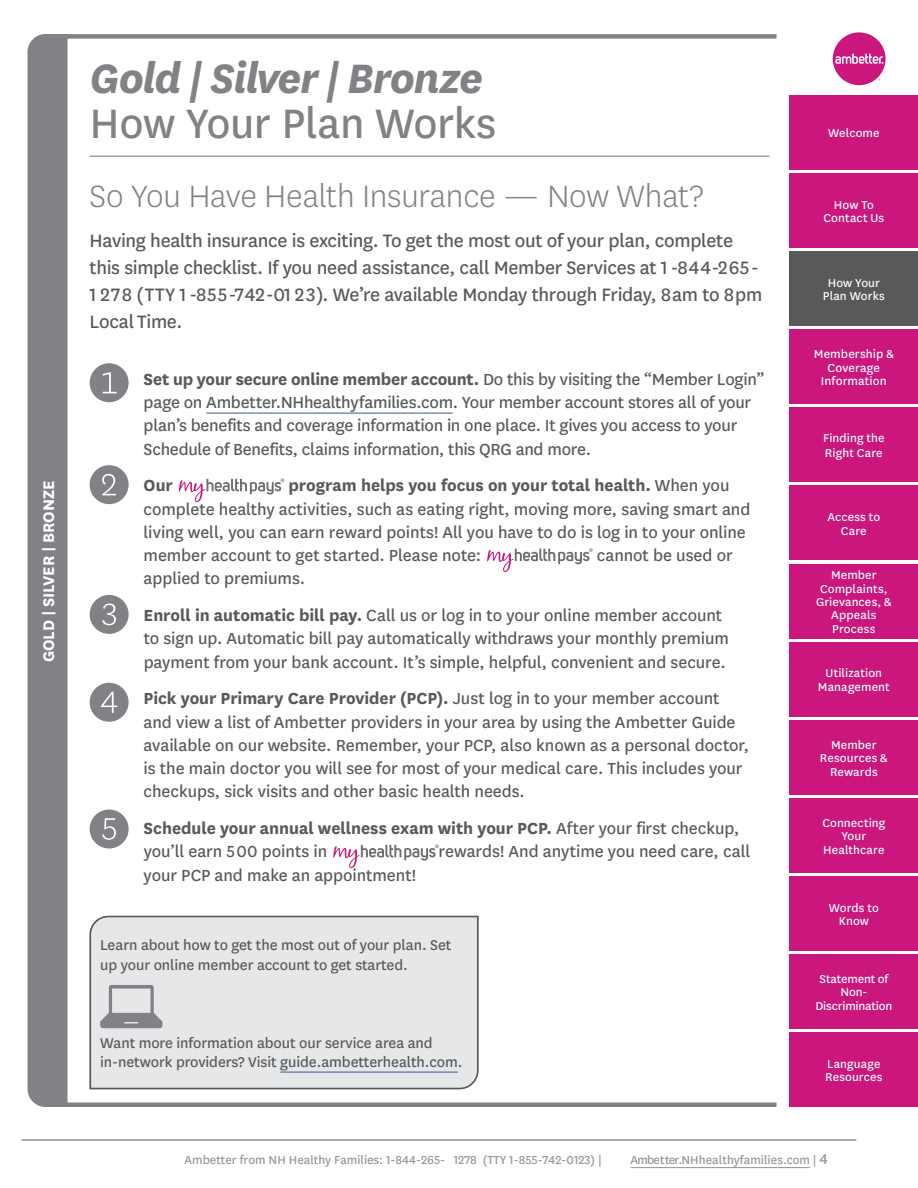
<style>
.page{position:relative;width:918px;height:1188px;background:#fff}
.page>*{position:absolute;margin:0;border:0;box-sizing:border-box;transform-origin:0 0}
.t1{font:italic 700 48px "Hltqsl Centene Sans";letter-spacing:-.035em;color:#808285}
.t2{font:48px "Kbngxs Centene Sans";letter-spacing:-.01em;color:#808285}
.t3{font:300 36px "Vskqts Centene Sans";letter-spacing:-.01em;color:#808285}
.t4{font:21px/27px "Kbngxs Centene Sans";letter-spacing:-.015em;color:#58595b}
.t5{font:18.75px/23.2px "Kbngxs Centene Sans";letter-spacing:-.005em;color:#58595b}
.t6{font:700 18.75px "Cfgcbm Centene Sans";color:#58595b}
.t7{font:700 18px "Cfgcbm Centene Sans";letter-spacing:-.01em;color:#fff}
.t8{font:16.5px/19.5px "Kbngxs Centene Sans";letter-spacing:-.005em;color:#58595b}
.t9{font:13.5px "Kbngxs Centene Sans";color:#939598}
.t10{font:13.5px/13.5px "Nnplcg Centene Sans";letter-spacing:.01em;color:#fff;text-align:center}
.t11{font:13.35px/13.4px "Krrgyg Centene Sans";letter-spacing:.01em;color:#fff;text-align:center}
.t12{font:13.35px/13.4px "Xxymkq Centene Sans";letter-spacing:-.015em;color:#fff;text-align:center}
.t13{font:13.35px/13.4px "Ytxtcs Centene Sans";letter-spacing:.01em;color:#fff;text-align:center}
.t14{font:13.35px/13.4px "Csbshs Centene Sans";letter-spacing:.01em;color:#fff;text-align:center}
.t15{font:13.35px/13.4px "Ynfbfy Centene Sans";letter-spacing:.01em;color:#fff;text-align:center}
.t16{font:13.35px/14.9px "Pfwvvy Centene Sans";letter-spacing:.005em;color:#fff}
.t17{font:13.35px/13.4px "Rcpyxn Centene Sans";letter-spacing:.01em;color:#fff}
.t18{font:13.35px/13.4px "Gncprm Centene Sans";letter-spacing:.005em;color:#fff;text-align:center}
.t19{font:13.35px/13.4px "Chtbpk Centene Sans";letter-spacing:.01em;color:#fff;text-align:center}
.t20{font:13.35px/13.4px "Nmhnsj Centene Sans";letter-spacing:.01em;color:#fff;text-align:center}
.t21{font:13.35px/13.4px "Tysscs Centene Sans";letter-spacing:.005em;color:#fff;text-align:center}
.t22{font:13.35px "Qrybnh Centene Sans";letter-spacing:.01em;color:#fff}
.s1{font-family:"Cfgcbm Centene Sans";font-weight:700}
.s2{font-size:16.5px}
</style>
<div class="page">
<div style="left:790px;top:95px;width:128px;height:75px;background:#cb177d"></div>
<div style="left:790px;top:173px;width:128px;height:75px;background:#cb177d"></div>
<div style="left:790px;top:329px;width:128px;height:75px;background:#cb177d"></div>
<div style="left:790px;top:407px;width:128px;height:75px;background:#cb177d"></div>
<div style="left:790px;top:486px;width:128px;height:74px;background:#cb177d"></div>
<div style="left:790px;top:564px;width:128px;height:74px;background:#cb177d"></div>
<div style="left:790px;top:642px;width:128px;height:75px;background:#cb177d"></div>
<div style="left:790px;top:720px;width:128px;height:75px;background:#cb177d"></div>
<div style="left:833px;top:32px;width:53px;height:53px;background:#cb177d;border-radius:50%"></div>
<svg style="left:835px;top:54px;width:48px;height:10px"></svg>
<div style="left:790px;top:798px;width:128px;height:75px;background:#cb177d"></div>
<div style="left:790px;top:876px;width:128px;height:75px;background:#cb177d"></div>
<div style="left:790px;top:954px;width:128px;height:75px;background:#cb177d"></div>
<div style="left:790px;top:1032px;width:128px;height:75px;background:#cb177d"></div>
<hr style="left:22px;top:1140px;width:834px;height:1px;background:#58595b">
<hr style="left:631px;top:1167px;width:179px;height:1px;background:#939598">
<div style="left:790px;top:251px;width:128px;height:75px;background:#58595b"></div>
<hr style="left:90px;top:156px;width:680px;height:1px;background:#808285">
<hr style="left:206px;top:413px;width:247px;height:1px;background:#3a53a4">
<div style="left:90px;top:363px;width:39px;height:39px;background:#808285;border-radius:50%"></div>
<svg style="left:103px;top:372px;width:14px;height:21px"></svg>
<div style="left:90px;top:465px;width:39px;height:39px;background:#808285;border-radius:50%"></div>
<svg style="left:102px;top:474px;width:14px;height:21px"></svg>
<svg style="left:179px;top:479px;width:105px;height:23px"></svg>
<svg style="left:487px;top:548px;width:106px;height:24px"></svg>
<div style="left:90px;top:595px;width:39px;height:39px;background:#808285;border-radius:50%"></div>
<svg style="left:102px;top:603px;width:14px;height:22px"></svg>
<div style="left:90px;top:683px;width:39px;height:39px;background:#808285;border-radius:50%"></div>
<svg style="left:101px;top:692px;width:16px;height:21px"></svg>
<div style="left:90px;top:810px;width:39px;height:39px;background:#808285;border-radius:50%"></div>
<svg style="left:102px;top:818px;width:14px;height:22px"></svg>
<svg style="left:333px;top:845px;width:106px;height:23px"></svg>
<div style="left:28px;top:34px;width:40px;height:1073px;background:#808285"></div>
<div style="left:46px;top:34px;width:731px;height:5px;background:#808285"></div>
<hr style="left:43px;top:1103px;width:734px;height:4px;background:#808285">
<svg style="left:89px;top:915px;width:390px;height:175px;background:#e0e1e2"></svg>
<p class="t7" style="left:36px;top:662px;width:183px;rotate:-90deg">GOLD | SILVER | BRONZE</p>
<p class="t1" style="left:90px;top:46px;width:395px">Gold | Silver | Bronze</p>
<h2 class="t2" style="left:90px;top:92px;width:408px">How Your Plan Works</h2>
<h3 class="t3" style="left:90px;top:174px;width:616px">So You Have Health Insurance — Now What?</h3>
<p class="t4" style="left:90px;top:226px;width:674px">Having health insurance is exciting. To get the most out of your plan, complete this simple checklist. If you need assistance, call Member Services at 1 -844-265- 1 278 (TTY 1 -855-742-01 23). We’re available Monday through Friday, 8am to 8pm Local Time.</p>
<p class="t5" style="left:144px;top:367px;width:622px"><span class="s1">Set up your secure online member account.</span> Do this by visiting the “Member Login” page on Ambetter.NHhealthyfamilies.com. Your member account stores all of your plan’s benefits and coverage information in one place. It gives you access to your Schedule of Benefits, claims information, this QRG and more.</p>
<p class="t6" style="left:144px;top:472px;width:31px">Our</p>
<p class="t5" style="left:144px;top:473px;width:608px;text-indent:145px"><span class="s1">program helps you focus on your total health.</span> When you complete healthy activities, such as eating right, moving more, saving smart and living well, you can earn reward points! All you have to do is log in to your online member account to get started. Please note:</p>
<p class="t5" style="left:597px;top:543px;width:138px">cannot be used or</p>
<p class="t5" style="left:144px;top:566px;width:163px">applied to premiums.</p>
<p class="t5" style="left:144px;top:603px;width:587px"><span class="s1">Enroll in automatic bill pay.</span> Call us or log in to your online member account to sign up. Automatic bill pay automatically withdraws your monthly premium payment from your bank account. It’s simple, helpful, convenient and secure.</p>
<p class="t5" style="left:144px;top:686px;width:607px"><span class="s1">Pick your Primary Care Provider (PCP).</span> Just log in to your member account and view a list of Ambetter providers in your area by using the Ambetter Guide available on our website. Remember, your PCP, also known as a personal doctor, is the main doctor you will see for most of your medical care. This includes your checkups, sick visits and other basic health needs.</p>
<p class="t5" style="left:144px;top:816px;width:597px"><span class="s1">Schedule your annual wellness exam with your PCP.</span> After your first checkup, you’ll earn 500 points in</p>
<p class="t5" style="left:439px;top:839px;width:313px">rewards! And anytime you need care, call</p>
<p class="t5" style="left:144px;top:862px;width:274px">your PCP and make an appointment!</p>
<p class="t8" style="left:100px;top:935px;width:353px">Learn about how to get the most out of your plan. Set up your online member account to get started.</p>
<p class="t8" style="left:100px;top:1032px;width:364px">Want more information about our service area and in-network providers? Visit guide.ambetterhealth.com.</p>
<p class="t22" style="left:828px;top:124px;width:53px">Welcome</p>
<p class="t19" style="left:823px;top:197px;width:62px">How To<br>Contact Us</p>
<p class="t18" style="left:823px;top:276px;width:64px">How Your<br>Plan Works</p>
<p class="t10" style="left:814px;top:347px;width:82px">Membership &amp;<br>Coverage<br>Information</p>
<p class="t16" style="left:823px;top:430px;width:63px">Finding the<br>Right Care</p>
<p class="t20" style="left:827px;top:510px;width:55px">Access to<br>Care</p>
<p class="t11" style="left:816px;top:568px;width:77px">Member<br>Complaints,<br>Grievances, &amp;<br>Appeals<br>Process</p>
<p class="t15" style="left:818px;top:666px;width:73px">Utilization<br>Management</p>
<p class="t14" style="left:820px;top:737px;width:69px">Member<br>Resources &amp;<br>Rewards</p>
<p class="t13" style="left:822px;top:815px;width:65px">Connecting<br>Your<br>Healthcare</p>
<p class="t21" style="left:829px;top:900px;width:52px">Words to<br>Know</p>
<p class="t12" style="left:815px;top:972px;width:78px">Statement of<br>Non-<br>Discrimination</p>
<p class="t17" style="left:825px;top:1056px;width:59px">Language<br>Resources</p>
<p class="t9" style="left:185px;top:1151px;width:419px">Ambetter from NH Healthy Families: 1-844-265- 1278 (TTY 1-855-742-0123) |</p>
<p class="t9" style="left:631px;top:1151px;width:199px">Ambetter.NHhealthyfamilies.com | <span class="s2">4</span></p>
</div>
